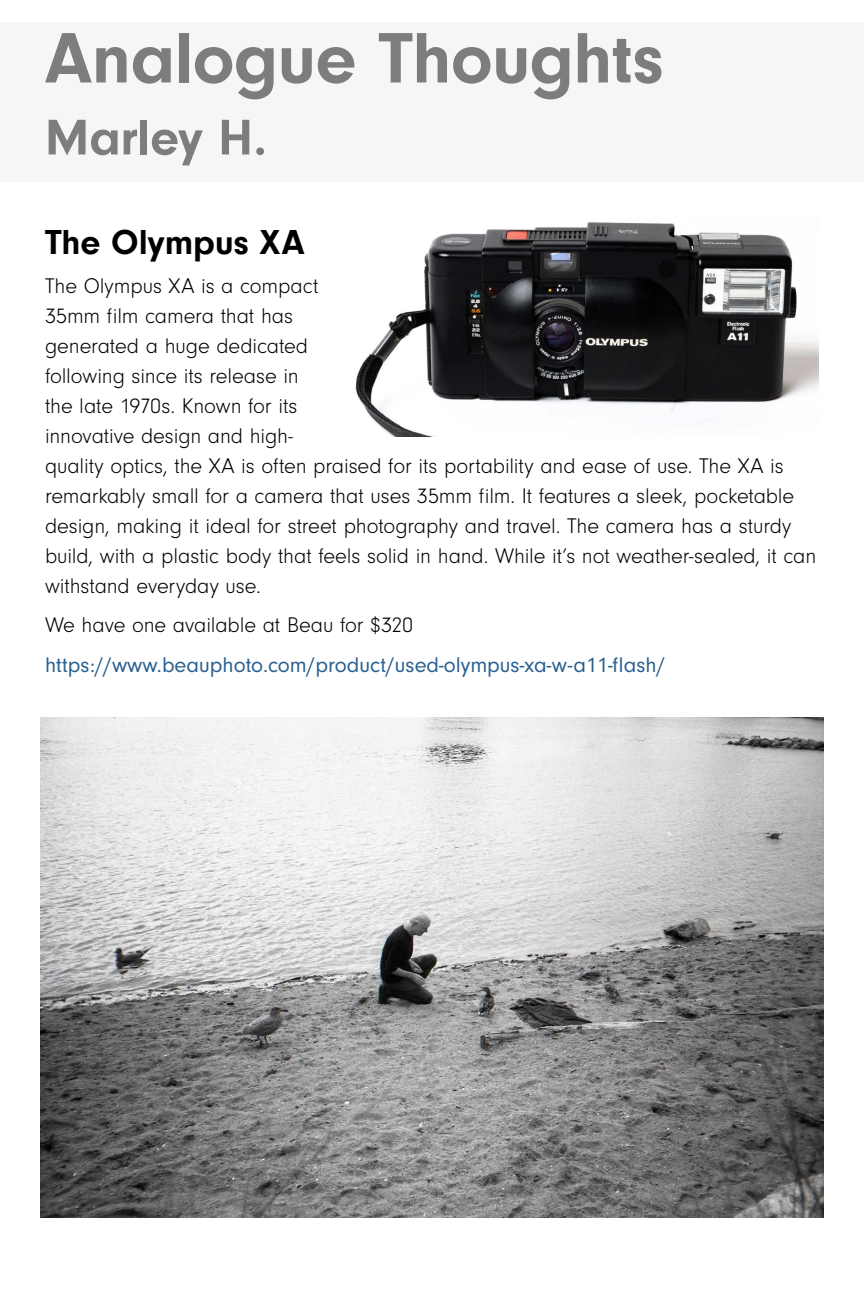
<style>
.page{position:relative;width:864px;height:1296px;background:#fff}
.page>*{position:absolute;margin:0;border:0;box-sizing:border-box;transform-origin:0 0}
.t1{font:700 74px "Neuzeit Gro";letter-spacing:-.01em;color:#7b7d7f}
.t2{font:700 52px "Neuzeit Gro";letter-spacing:-.01em;color:#7b7d7f}
.t3{font:700 36px "Neuzeit Gro";color:#000}
.t4{font:300 22px/30px "Neuzeit Gro";letter-spacing:-.005em;color:#000}
.t5{font:22px "Neuzeit Gro";color:#2a6091}
</style>
<div class="page">
<div style="left:0;top:22px;width:864px;height:159px;background:#f6f6f6"></div>
<img style="left:355px;top:222px;width:464px;height:214px">
<img style="left:40px;top:717px;width:784px;height:501px">
<h1 class="t1" style="left:45px;top:17px;width:620px">Analogue Thoughts</h1>
<h2 class="t2" style="left:45px;top:108px;width:223px">Marley H.</h2>
<h3 class="t3" style="left:45px;top:222px;width:261px">The Olympus XA</h3>
<p class="t4" style="left:45px;top:272px;width:773px">The Olympus XA is a compact<br>35mm film camera that has<br>generated a huge dedicated<br>following since its release in<br>the late 1970s. Known for its<br>innovative design and high-<br>quality optics, the XA is often praised for its portability and ease of use. The XA is remarkably small for a camera that uses 35mm film. It features a sleek, pocketable design, making it ideal for street photography and travel. The camera has a sturdy build, with a plastic body that feels solid in hand. While it’s not weather-sealed, it can withstand everyday use.</p>
<p class="t4" style="left:45px;top:611px;width:370px">We have one available at Beau for $320</p>
<p class="t5" style="left:45px;top:652px;width:622px">https://www.beauphoto.com/product/used-olympus-xa-w-a11-flash/</p>
</div>
